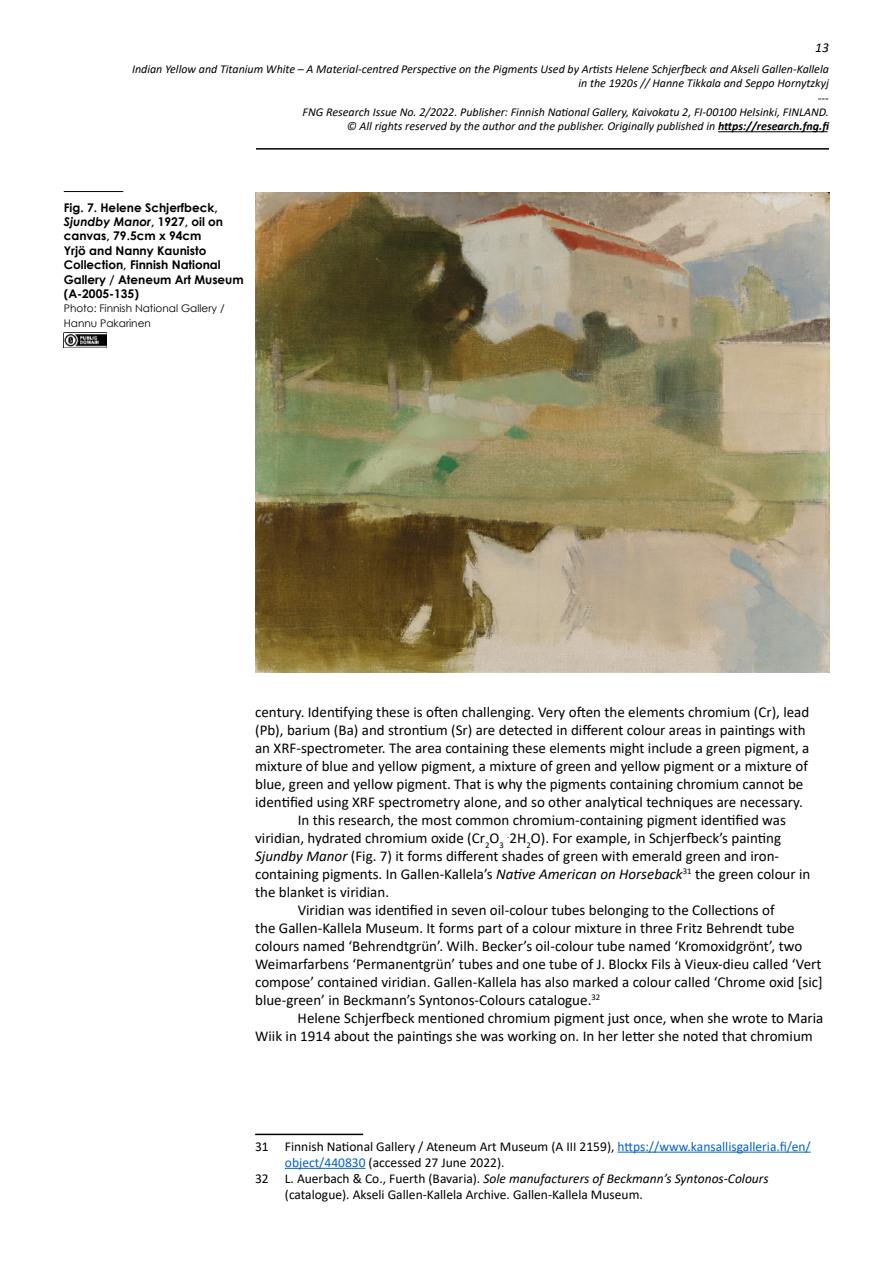
<style>
.page{position:relative;width:893px;height:1263px;background:#fff}
.page>*{position:absolute;margin:0;border:0;box-sizing:border-box;transform-origin:0 0}
.t1{font:15px "Calibri";color:#000}
.t2{font:13.5px "Calibri";color:#000}
.t3{font:italic 13.5px "Calibri";color:#000}
.t4{font:italic 12px/14.4px "Calibri";color:#000;text-align:right}
.t5{font:700 12px/14.4px "Century Gothic";color:#000}
.t6{font:10.5px/14.4px "Century Gothic";color:#000}
.s1{font-weight:700}
.s2{font-style:italic}
.s3{color:#0563c1}
.s4{font-style:normal}
</style>
<div class="page">
<hr style="left:718px;top:131px;width:110px;height:1px;background:#000">
<hr style="left:256px;top:148px;width:573px;height:2px;background:#000">
<hr style="left:255px;top:1134px;width:108px;height:1px;background:#000">
<hr style="left:617px;top:1152px;width:194px;height:1px;background:#0563c1">
<hr style="left:285px;top:1168px;width:81px;height:1px;background:#0563c1">
<img style="left:255px;top:193px;width:574px;height:480px">
<hr style="left:64px;top:191px;width:59px;height:1px;background:#000">
<img style="left:64px;top:333px;width:42px;height:15px">
<p class="t3" style="left:815px;top:38px;width:15px">13</p>
<p class="t4" style="left:132px;top:61px;width:700px">Indian Yellow and Titanium White – A Material-centred Perspective on the Pigments Used by Artists Helene Schjerfbeck and Akseli Gallen-Kallela in the 1920s // Hanne Tikkala and Seppo Hornytzkyj<br>---<br>FNG Research Issue No. 2/2022. Publisher: Finnish National Gallery, Kaivokatu 2, FI-00100 Helsinki, FINLAND.<br>© All rights reserved by the author and the publisher. Originally published in <span class="s1">https://research.fng.fi</span></p>
<p class="t5" style="left:64px;top:199px;width:181px">Fig. 7. Helene Schjerfbeck,<br><span class="s2">Sjundby Manor</span>, 1927, oil on canvas, 79.5cm x 94cm<br>Yrjö and Nanny Kaunisto<br>Collection, Finnish National<br>Gallery / Ateneum Art Museum (A-2005-135)</p>
<p class="t6" style="left:64px;top:301px;width:162px">Photo: Finnish National Gallery /<br>Hannu Pakarinen</p>
<p class="t1" style="left:255px;top:702px;width:556px">century. Identifying these is often challenging. Very often the elements chromium (Cr), lead</p>
<p class="t1" style="left:255px;top:720px;width:552px">(Pb), barium (Ba) and strontium (Sr) are detected in different colour areas in paintings with</p>
<p class="t1" style="left:255px;top:738px;width:556px">an XRF-spectrometer. The area containing these elements might include a green pigment, a</p>
<p class="t1" style="left:255px;top:756px;width:554px">mixture of blue and yellow pigment, a mixture of green and yellow pigment or a mixture of</p>
<p class="t1" style="left:255px;top:774px;width:550px">blue, green and yellow pigment. That is why the pigments containing chromium cannot be</p>
<p class="t1" style="left:255px;top:792px;width:549px">identified using XRF spectrometry alone, and so other analytical techniques are necessary.</p>
<p class="t1" style="left:298px;top:810px;width:490px">In this research, the most common chromium-containing pigment identified was</p>
<p class="t1" style="left:255px;top:828px;width:527px">viridian, hydrated chromium oxide (Cr<sub>2</sub>O<sub>3</sub> <sup>.</sup>2H<sub>2</sub>O). For example, in Schjerfbeck’s painting</p>
<p class="t1" style="left:255px;top:846px;width:526px"><span class="s2">Sjundby Manor</span> (Fig. 7) it forms different shades of green with emerald green and iron-</p>
<p class="t1" style="left:255px;top:864px;width:557px">containing pigments. In Gallen-Kallela’s <span class="s2">Native American on Horseback</span><sup>31</sup> the green colour in</p>
<p class="t1" style="left:255px;top:882px;width:136px">the blanket is viridian.</p>
<p class="t1" style="left:298px;top:900px;width:478px">Viridian was identified in seven oil-colour tubes belonging to the Collections of</p>
<p class="t1" style="left:255px;top:918px;width:541px">the Gallen-Kallela Museum. It forms part of a colour mixture in three Fritz Behrendt tube</p>
<p class="t1" style="left:255px;top:936px;width:549px">colours named ‘Behrendtgrün’. Wilh. Becker’s oil-colour tube named ‘Kromoxidgrönt’, two</p>
<p class="t1" style="left:255px;top:954px;width:568px">Weimarfarbens ‘Permanentgrün’ tubes and one tube of J. Blockx Fils à Vieux-dieu called ‘Vert</p>
<p class="t1" style="left:255px;top:972px;width:569px">compose’ contained viridian. Gallen-Kallela has also marked a colour called ‘Chrome oxid [sic]</p>
<p class="t1" style="left:255px;top:990px;width:347px">blue-green’ in Beckmann’s Syntonos-Colours catalogue.<sup>32</sup></p>
<p class="t1" style="left:298px;top:1008px;width:527px">Helene Schjerfbeck mentioned chromium pigment just once, when she wrote to Maria</p>
<p class="t1" style="left:255px;top:1026px;width:559px">Wiik in 1914 about the paintings she was working on. In her letter she noted that chromium</p>
<p class="t2" style="left:255px;top:1137px;width:557px">31 Finnish National Gallery / Ateneum Art Museum (A III 2159), <span class="s3">https://www.kansallisgalleria.fi/en/</span></p>
<p class="t2" style="left:285px;top:1153px;width:221px"><span class="s3">object/440830</span> (accessed 27 June 2022).</p>
<p class="t3" style="left:255px;top:1169px;width:515px"><span class="s4">32 L. Auerbach &amp; Co., Fuerth (Bavaria).</span> Sole manufacturers of Beckmann’s Syntonos-Colours</p>
<p class="t2" style="left:285px;top:1185px;width:359px">(catalogue). Akseli Gallen-Kallela Archive. Gallen-Kallela Museum.</p>
</div>
